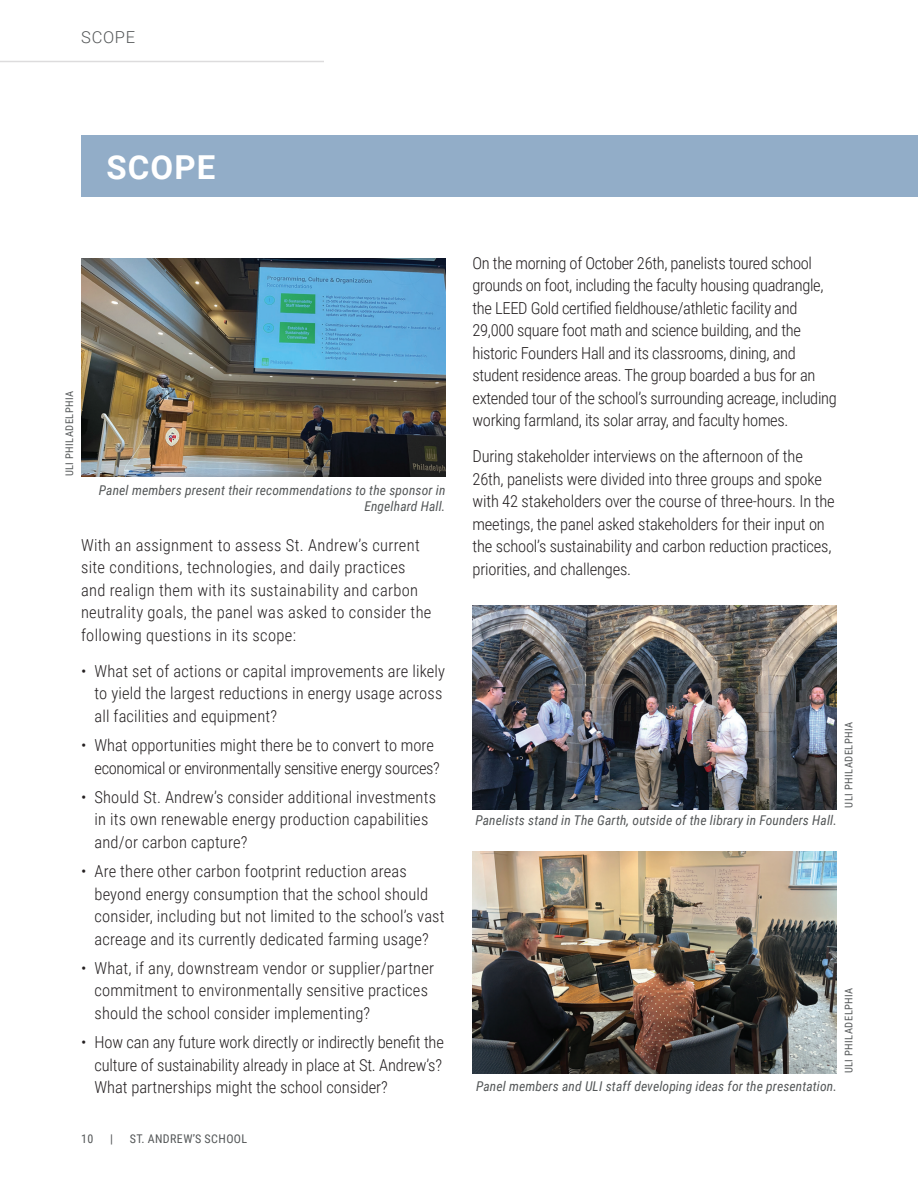
<style>
.page{position:relative;width:918px;height:1188px;background:#fff}
.page>*{position:absolute;margin:0;border:0;box-sizing:border-box;transform-origin:0 0}
.t1{font:700 33px "Roboto";letter-spacing:.035em;color:#fff}
.BODY_TXT{font:300 16.5px/22.5px "Roboto Condensed";color:#231f20}
.BODY_TXT-2{font:300 16.5px/22.5px "Roboto Condensed";letter-spacing:-.02em;color:#231f20}
.BODY_TXT-3{font:300 16.5px/22.5px "Roboto Condensed";letter-spacing:.02em;color:#231f20}
.Section_Heading{font:300 16.5px "Roboto";letter-spacing:.04em;color:#545758}
.t2{font:italic 13.5px/16.5px "Roboto Condensed";letter-spacing:.01em;color:#545758;text-align:right}
.t3{font:12px "Roboto Condensed";letter-spacing:.035em;color:#545758}
.t4{font:10.5px "Roboto Condensed";letter-spacing:.045em;color:#545758}
</style>
<div class="page">
<div style="left:81px;top:136px;width:837px;height:61px;background:#92adc8"></div>
<hr style="left:0;top:61px;width:324px;height:1px;background:#dddcdd">
<img style="left:82px;top:258px;width:363px;height:218px">
<img style="left:472px;top:851px;width:365px;height:223px">
<img style="left:472px;top:605px;width:365px;height:204px">
<p class="Section_Heading" style="left:81px;top:26px;width:55px">SCOPE</p>
<h1 class="t1" style="left:106px;top:144px;width:111px">SCOPE</h1>
<p class="t4" style="left:62px;top:476px;width:87px;rotate:-90deg">ULI PHILADELPHIA</p>
<p class="t2" style="left:99px;top:481px;width:348px">Panel members present their recommendations to the sponsor in<br>Engelhard Hall.</p>
<p class="BODY_TXT-3" style="left:81px;top:533px;width:352px">With an assignment to assess St. Andrew’s current site conditions, technologies, and daily practices and realign them with its sustainability and carbon neutrality goals, the panel was asked to consider the following questions in its scope:</p>
<p class="BODY_TXT" style="left:94px;top:659px;width:352px;text-indent:-14px">• What set of actions or capital improvements are likely to yield the largest reductions in energy usage across all facilities and equipment?</p>
<p class="BODY_TXT-2" style="left:94px;top:733px;width:347px;text-indent:-14px">• What opportunities might there be to convert to more economical or environmentally sensitive energy sources?</p>
<p class="BODY_TXT" style="left:94px;top:785px;width:343px;text-indent:-14px">• Should St. Andrew’s consider additional investments in its own renewable energy production capabilities and/or carbon capture?</p>
<p class="BODY_TXT" style="left:94px;top:859px;width:352px;text-indent:-14px">• Are there other carbon footprint reduction areas beyond energy consumption that the school should consider, including but not limited to the school’s vast acreage and its currently dedicated farming usage?</p>
<p class="BODY_TXT" style="left:94px;top:956px;width:341px;text-indent:-14px">• What, if any, downstream vendor or supplier/partner commitment to environmentally sensitive practices should the school consider implementing?</p>
<p class="BODY_TXT" style="left:94px;top:1030px;width:351px;text-align:justify;text-indent:-14px">• How can any future work directly or indirectly benefit the culture of sustainability already in place at St. Andrew’s?<br>What partnerships might the school consider?</p>
<p class="t3" style="left:81px;top:1130px;width:14px">10</p>
<p class="t3" style="left:110px;top:1130px;width:4px">|</p>
<p class="t3" style="left:130px;top:1130px;width:119px">ST. ANDREW’S SCHOOL</p>
<p class="BODY_TXT-2" style="left:472px;top:251px;width:366px">On the morning of October 26th, panelists toured school grounds on foot, including the faculty housing quadrangle, the LEED Gold certified fieldhouse/athletic facility and 29,000 square foot math and science building, and the historic Founders Hall and its classrooms, dining, and student residence areas. The group boarded a bus for an extended tour of the school’s surrounding acreage, including working farmland, its solar array, and faculty homes.</p>
<p class="BODY_TXT" style="left:472px;top:445px;width:364px">During stakeholder interviews on the afternoon of the 26th, panelists were divided into three groups and spoke with 42 stakeholders over the course of three-hours. In the meetings, the panel asked stakeholders for their input on the school’s sustainability and carbon reduction practices, priorities, and challenges.</p>
<p class="t2" style="left:475px;top:811px;width:363px">Panelists stand in The Garth, outside of the library in Founders Hall.</p>
<p class="t4" style="left:841px;top:808px;width:87px;rotate:-90deg">ULI PHILADELPHIA</p>
<p class="t2" style="left:476px;top:1077px;width:362px">Panel members and ULI staff developing ideas for the presentation.</p>
<p class="t4" style="left:841px;top:1073px;width:87px;rotate:-90deg">ULI PHILADELPHIA</p>
</div>
